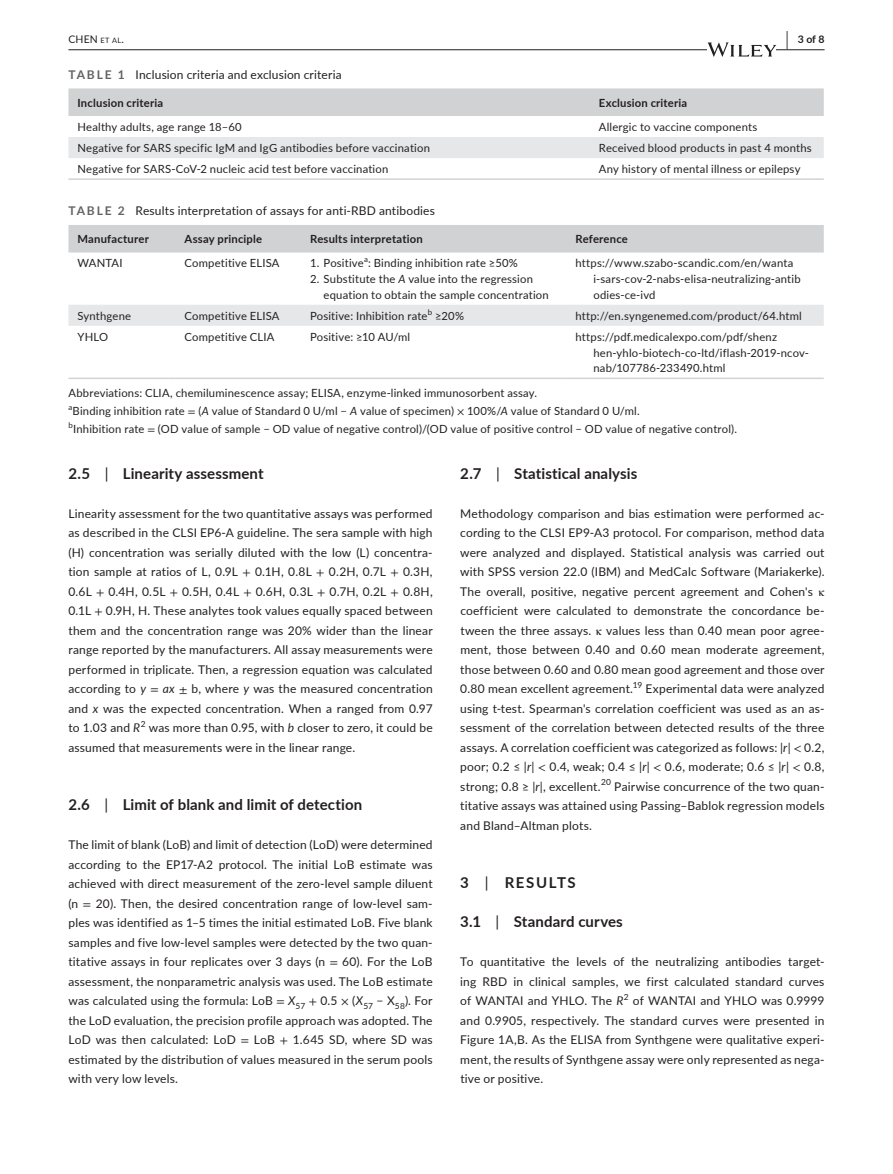
<style>
.page{position:relative;width:893px;height:1174px;background:#fff}
.page>*{position:absolute;margin:0;border:0;box-sizing:border-box;transform-origin:0 0}
.t1{font:700 15px "Lato";letter-spacing:.01em;color:#231f20}
.t2{font:700 15px "Lato";letter-spacing:.105em;color:#231f20}
.t3{font:12px/19.5px "Lato";letter-spacing:.015em;color:#231f20;text-align:justify}
.t4{font:11.25px/15.8px "Lato";letter-spacing:.015em;color:#231f20}
.t5{font:700 11.25px "Lato";letter-spacing:.02em;color:#231f20}
.t6{font:10.5px "Lato";color:#231f20}
.t7{font:700 10.5px "Lato";color:#231f20}
.t8{font:8.4px "Lato";color:#231f20}
.t9{font:7.8px "Lato";color:#231f20}
.s1{font-size:7.35px}
.s2{font-size:19.5px}
.s3{font-weight:700;color:#636366}
.s4{font-style:italic}
.s5{font-family:"STIX"}
.s6{font-weight:400}
</style>
<div class="page">
<hr style="left:68px;top:49px;width:756px;height:1px;background:#231f20">
<svg style="left:707px;top:42px;width:69px;height:15px"></svg>
<div style="left:68px;top:88px;width:756px;height:28px;background:#d1d2d4"></div>
<div style="left:68px;top:137px;width:756px;height:21px;background:#e6e7e9"></div>
<hr style="left:68px;top:178px;width:522px;height:2px;background:#d1d2d4">
<hr style="left:590px;top:178px;width:234px;height:2px;background:#d1d2d4">
<div style="left:68px;top:225px;width:756px;height:27px;background:#d1d2d4"></div>
<div style="left:68px;top:305px;width:756px;height:21px;background:#e6e7e9"></div>
<hr style="left:68px;top:377px;width:108px;height:2px;background:#d1d2d4">
<hr style="left:176px;top:377px;width:125px;height:2px;background:#d1d2d4">
<hr style="left:301px;top:377px;width:265px;height:2px;background:#d1d2d4">
<hr style="left:566px;top:377px;width:258px;height:2px;background:#d1d2d4">
<p class="t6" style="left:68px;top:31px;width:57px">CHEN <span class="s1">et al</span>.</p>
<p class="t7" style="left:786px;top:31px;width:40px"><span class="s2">|</span> 3 of 8</p>
<p class="t3" style="left:68px;top:64px;width:275px"><span class="s3">TABLE 1</span> Inclusion criteria and exclusion criteria</p>
<p class="t5" style="left:77px;top:94px;width:87px">Inclusion criteria</p>
<p class="t5" style="left:599px;top:94px;width:90px">Exclusion criteria</p>
<p class="t4" style="left:77px;top:119px;width:166px">Healthy adults, age range 18–60</p>
<p class="t4" style="left:599px;top:119px;width:160px">Allergic to vaccine components</p>
<p class="t4" style="left:77px;top:140px;width:354px">Negative for SARS specific IgM and IgG antibodies before vaccination</p>
<p class="t4" style="left:599px;top:140px;width:214px">Received blood products in past 4 months</p>
<p class="t4" style="left:77px;top:161px;width:312px">Negative for SARS-CoV-2 nucleic acid test before vaccination</p>
<p class="t4" style="left:599px;top:161px;width:203px">Any history of mental illness or epilepsy</p>
<p class="t3" style="left:68px;top:201px;width:368px"><span class="s3">TABLE 2</span> Results interpretation of assays for anti-RBD antibodies</p>
<p class="t5" style="left:77px;top:231px;width:73px">Manufacturer</p>
<p class="t5" style="left:185px;top:231px;width:79px">Assay principle</p>
<p class="t5" style="left:310px;top:231px;width:114px">Results interpretation</p>
<p class="t5" style="left:575px;top:231px;width:54px">Reference</p>
<p class="t4" style="left:77px;top:255px;width:47px">WANTAI</p>
<p class="t4" style="left:185px;top:255px;width:97px">Competitive ELISA</p>
<p class="t4" style="left:310px;top:255px;width:209px">1. Positive : Binding inhibition rate ≥50%</p>
<p class="t9" style="left:364px;top:254px;width:5px">a</p>
<p class="t4" style="left:324px;top:270px;width:227px;text-indent:-14px">2. Substitute the <span class="s4">A</span> value into the regression equation to obtain the sample concentration</p>
<p class="t4" style="left:593px;top:255px;width:209px;text-indent:-18px">https://www.szabo-scandic.com/en/wanta i-sars-cov-2-nabs-elisa-neutralizing-antib odies-ce-ivd</p>
<p class="t4" style="left:77px;top:307px;width:55px">Synthgene</p>
<p class="t4" style="left:185px;top:307px;width:97px">Competitive ELISA</p>
<p class="t4" style="left:310px;top:307px;width:119px">Positive: Inhibition rate</p>
<p class="t9" style="left:428px;top:306px;width:6px">b</p>
<p class="t4" style="left:435px;top:307px;width:31px">≥20%</p>
<p class="t4" style="left:575px;top:307px;width:228px">http://en.syngenemed.com/product/64.html</p>
<p class="t4" style="left:77px;top:328px;width:32px">YHLO</p>
<p class="t4" style="left:185px;top:328px;width:91px">Competitive CLIA</p>
<p class="t4" style="left:310px;top:328px;width:102px">Positive: ≥10 AU/ml</p>
<p class="t4" style="left:593px;top:328px;width:217px;text-indent:-18px">https://pdf.medicalexpo.com/pdf/shenz hen-yhlo-biotech-co-ltd/iflash-2019-ncov&shy;nab/107786-233490.html</p>
<p class="t4" style="left:68px;top:385px;width:470px">Abbreviations: CLIA, chemiluminescence assay; ELISA, enzyme-linked immunosorbent assay.</p>
<p class="t9" style="left:68px;top:401px;width:5px">a</p>
<p class="t4" style="left:73px;top:403px;width:569px">Binding inhibition rate <span class="s5">=</span> (<span class="s4">A</span> value of Standard 0 U/ml − <span class="s4">A</span> value of specimen) <span class="s5">×</span> 100%/<span class="s4">A</span> value of Standard 0 U/ml.</p>
<p class="t9" style="left:68px;top:419px;width:6px">b</p>
<p class="t4" style="left:73px;top:421px;width:665px">Inhibition rate <span class="s5">=</span> (OD value of sample − OD value of negative control)/(OD value of positive control − OD value of negative control).</p>
<p class="t1" style="left:68px;top:462px;width:197px">2.5 <span class="s6">|</span> Linearity assessment</p>
<p class="t3" style="left:68px;top:503px;width:366px">Linearity assessment for the two quantitative assays was performed as described in the CLSI EP6-A guideline. The sera sample with high (H) concentration was serially diluted with the low (L) concentra&shy;tion sample at ratios of L, 0.9L <span class="s5">+</span> 0.1H, 0.8L <span class="s5">+</span> 0.2H, 0.7L <span class="s5">+</span> 0.3H, 0.6L <span class="s5">+</span> 0.4H, 0.5L <span class="s5">+</span> 0.5H, 0.4L <span class="s5">+</span> 0.6H, 0.3L <span class="s5">+</span> 0.7H, 0.2L <span class="s5">+</span> 0.8H, 0.1L <span class="s5">+</span> 0.9H, H. These analytes took values equally spaced between them and the concentration range was 20% wider than the linear range reported by the manufacturers. All assay measurements were performed in triplicate. Then, a regression equation was calculated according to <span class="s4">y</span> <span class="s5">=</span> <span class="s4">ax</span> <span class="s5">±</span> b, where <span class="s4">y</span> was the measured concentration and <span class="s4">x</span> was the expected concentration. When a ranged from 0.97 to 1.03 and <span class="s4">R</span></p>
<p class="t8" style="left:141px;top:718px;width:6px">2</p>
<p class="t3" style="left:68px;top:717px;width:366px;text-indent:80px">was more than 0.95, with <span class="s4">b</span> closer to zero, it could be assumed that measurements were in the linear range.</p>
<p class="t1" style="left:68px;top:794px;width:295px">2.6 <span class="s6">|</span> Limit of blank and limit of detection</p>
<p class="t3" style="left:68px;top:834px;width:366px">The limit of blank (LoB) and limit of detection (LoD) were determined according to the EP17-A2 protocol. The initial LoB estimate was achieved with direct measurement of the zero-level sample diluent (n <span class="s5">=</span> 20). Then, the desired concentration range of low-level sam&shy;ples was identified as 1–5 times the initial estimated LoB. Five blank samples and five low-level samples were detected by the two quan&shy;titative assays in four replicates over 3 days (n <span class="s5">=</span> 60). For the LoB assessment, the nonparametric analysis was used. The LoB estimate was calculated using the formula: LoB <span class="s5">=</span> <span class="s4">X</span><sub>57</sub> <span class="s5">+</span> 0.5 <span class="s5">×</span> (<span class="s4">X</span><sub>57</sub> − X<sub>58</sub>). For the LoD evaluation, the precision profile approach was adopted. The LoD was then calculated: LoD <span class="s5">=</span> LoB <span class="s5">+</span> 1.645 SD, where SD was estimated by the distribution of values measured in the serum pools with very low levels.</p>
<p class="t1" style="left:460px;top:462px;width:179px">2.7 <span class="s6">|</span> Statistical analysis</p>
<p class="t3" style="left:460px;top:503px;width:366px">Methodology comparison and bias estimation were performed ac&shy;cording to the CLSI EP9-A3 protocol. For comparison, method data were analyzed and displayed. Statistical analysis was carried out with SPSS version 22.0 (IBM) and MedCalc Software (Mariakerke).<br>The overall, positive, negative percent agreement and Cohen's <span class="s5">κ </span>coefficient were calculated to demonstrate the concordance be&shy;tween the three assays. <span class="s5">κ</span> values less than 0.40 mean poor agree&shy;ment, those between 0.40 and 0.60 mean moderate agreement, those between 0.60 and 0.80 mean good agreement and those over 0.80 mean excellent agreement.</p>
<p class="t8" style="left:633px;top:679px;width:11px">19</p>
<p class="t3" style="left:460px;top:678px;width:366px;text-indent:185px">Experimental data were analyzed using t-test. Spearman's correlation coefficient was used as an as&shy;sessment of the correlation between detected results of the three assays. A correlation coefficient was categorized as follows: |<span class="s4">r</span>| <span class="s5">&lt;</span> 0.2, poor; 0.2 ≤ |<span class="s4">r</span>| <span class="s5">&lt;</span> 0.4, weak; 0.4 ≤ |<span class="s4">r</span>| <span class="s5">&lt;</span> 0.6, moderate; 0.6 ≤ |<span class="s4">r</span>| <span class="s5">&lt;</span> 0.8, strong; 0.8 ≥ |<span class="s4">r</span>|, excellent.<sup>20</sup> Pairwise concurrence of the two quan&shy;titative assays was attained using Passing–Bablok regression models and Bland–Altman plots.</p>
<p class="t2" style="left:460px;top:872px;width:117px">3 <span class="s6">|</span> RESULTS</p>
<p class="t1" style="left:460px;top:911px;width:164px">3.1 <span class="s6">|</span> Standard curves</p>
<p class="t3" style="left:460px;top:951px;width:366px">To quantitative the levels of the neutralizing antibodies target&shy;ing RBD in clinical samples, we first calculated standard curves of WANTAI and YHLO. The <span class="s4">R</span><sup>2</sup> of WANTAI and YHLO was 0.9999 and 0.9905, respectively. The standard curves were presented in Figure 1A,B. As the ELISA from Synthgene were qualitative experi&shy;ment, the results of Synthgene assay were only represented as nega&shy;tive or positive.</p>
</div>
